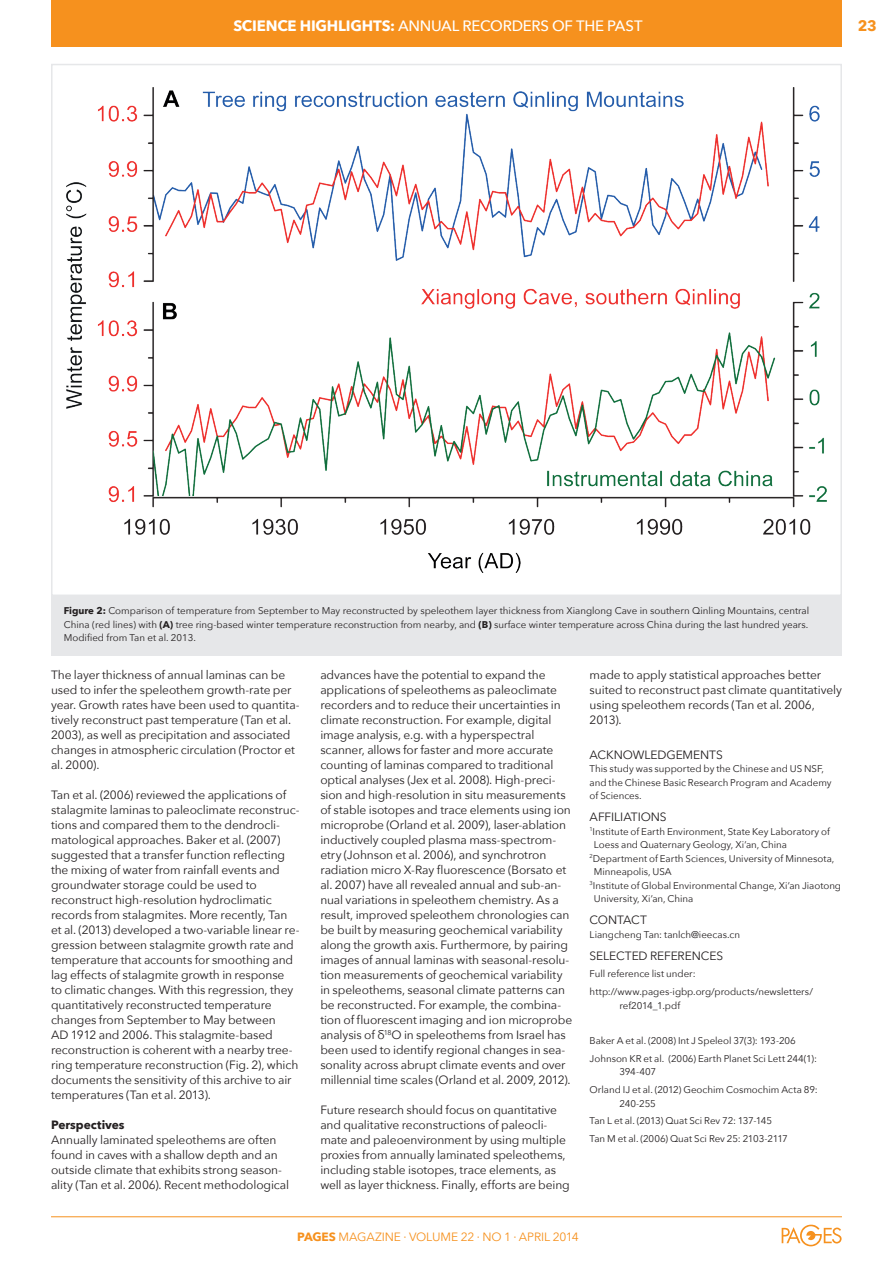
<style>
.page{position:relative;width:893px;height:1263px;background:#fff}
.page>*{position:absolute;margin:0;border:0;box-sizing:border-box;transform-origin:0 0}
.HEADER-Title{font:500 15px "Avenir Next";letter-spacing:-.015em;color:#fff}
.PAGE_NUMBER{font:700 15px "Avenir Next";color:#f6911e}
._3col-text{font:12px/15px "Avenir Next";letter-spacing:-.01em;color:#231f20}
.ARTICLE-INFO-Title{font:12px "Avenir Next";letter-spacing:-.005em;color:#231f20}
.t1{font:12px "Avenir Next";letter-spacing:-.005em;color:#f6911e}
._3col-subtitles{font:700 12px "Avenir Next";letter-spacing:-.005em;color:#231f20}
.ARTICLE-Figure_Capti{font:9.75px/13.5px "Avenir Next";color:#231f20;text-align:justify}
.ARTICLE-INFO-Referen{font:9.75px/13.5px "Avenir Next";letter-spacing:-.005em;color:#231f20}
.ARTICLE-INFO-Authors{font:9.75px/13.5px "Avenir Next";color:#231f20}
.ARTICLE-INFO-Title-2{font:9.75px/13.5px "Avenir Next";color:#231f20}
.ARTICLE-INFO-General{font:9.75px "Avenir Next";color:#231f20}
.s1{font-weight:700}
</style>
<div class="page">
<hr style="left:51px;top:1216px;width:791px;height:1px;background:#f6911e">
<svg style="left:782px;top:1225px;width:60px;height:21px"></svg>
<div style="left:51px;top:0;width:791px;height:46px;background:#f6911e"></div>
<div style="left:51px;top:596px;width:791px;height:60px;background:#e6e7e9"></div>
<img style="left:67px;top:87px;width:759px;height:486px">
<p class="HEADER-Title" style="left:233px;top:13px;width:411px"><span class="s1">SCIENCE HIGHLIGHTS:</span> ANNUAL RECORDERS OF THE PAST</p>
<p class="PAGE_NUMBER" style="left:858px;top:12px;width:20px">23</p>
<p class="ARTICLE-Figure_Capti" style="left:64px;top:604px;width:747px"><span class="s1">Figure 2:</span> Comparison of temperature from September to May reconstructed by speleothem layer thickness from Xianglong Cave in southern Qinling Mountains, central China (red lines) with <span class="s1">(A)</span> tree ring-based winter temperature reconstruction from nearby, and <span class="s1">(B)</span> surface winter temperature across China during the last hundred years.<br>Modified from Tan et al. 2013.</p>
<p class="_3col-text" style="left:51px;top:667px;width:250px">The layer thickness of annual laminas can be used to infer the speleothem growth-rate per year. Growth rates have been used to quantita&shy;tively reconstruct past temperature (Tan et al.<br>2003), as well as precipitation and associated changes in atmospheric circulation (Proctor et al. 2000).</p>
<p class="_3col-text" style="left:51px;top:787px;width:250px">Tan et al. (2006) reviewed the applications of stalagmite laminas to paleoclimate reconstruc&shy;tions and compared them to the dendrocli&shy;matological approaches. Baker et al. (2007) suggested that a transfer function reflecting the mixing of water from rainfall events and groundwater storage could be used to reconstruct high-resolution hydroclimatic records from stalagmites. More recently, Tan et al. (2013) developed a two-variable linear re&shy;gression between stalagmite growth rate and temperature that accounts for smoothing and lag effects of stalagmite growth in response<br>to climatic changes. With this regression, they quantitatively reconstructed temperature changes from September to May between<br>AD 1912 and 2006. This stalagmite-based reconstruction is coherent with a nearby tree&shy;ring temperature reconstruction (Fig. 2), which documents the sensitivity of this archive to air temperatures (Tan et al. 2013).</p>
<p class="_3col-subtitles" style="left:51px;top:1114px;width:75px">Perspectives</p>
<p class="_3col-text" style="left:51px;top:1132px;width:240px">Annually laminated speleothems are often found in caves with a shallow depth and an outside climate that exhibits strong season&shy;ality (Tan et al. 2006). Recent methodological</p>
<p class="_3col-text" style="left:320px;top:667px;width:253px">advances have the potential to expand the applications of speleothems as paleoclimate recorders and to reduce their uncertainties in climate reconstruction. For example, digital image analysis, e.g. with a hyperspectral scanner, allows for faster and more accurate counting of laminas compared to traditional optical analyses (Jex et al. 2008). High-preci&shy;sion and high-resolution in situ measurements of stable isotopes and trace elements using ion microprobe (Orland et al. 2009), laser-ablation inductively coupled plasma mass-spectrom&shy;etry (Johnson et al. 2006), and synchrotron radiation micro X-Ray fluorescence (Borsato et al. 2007) have all revealed annual and sub-an&shy;nual variations in speleothem chemistry. As a result, improved speleothem chronologies can be built by measuring geochemical variability along the growth axis. Furthermore, by pairing images of annual laminas with seasonal-resolu&shy;tion measurements of geochemical variability in speleothems, seasonal climate patterns can be reconstructed. For example, the combina&shy;tion of fluorescent imaging and ion microprobe analysis of δ<sup>18</sup>O in speleothems from Israel has been used to identify regional changes in sea&shy;sonality across abrupt climate events and over millennial time scales (Orland et al. 2009, 2012).</p>
<p class="_3col-text" style="left:320px;top:1102px;width:251px">Future research should focus on quantitative and qualitative reconstructions of paleocli&shy;mate and paleoenvironment by using multiple proxies from annually laminated speleothems, including stable isotopes, trace elements, as well as layer thickness. Finally, efforts are being</p>
<p class="_3col-text" style="left:590px;top:667px;width:254px">made to apply statistical approaches better suited to reconstruct past climate quantitatively using speleothem records (Tan et al. 2006, 2013).</p>
<p class="ARTICLE-INFO-Title" style="left:590px;top:744px;width:135px">ACKNOWLEDGEMENTS</p>
<p class="ARTICLE-INFO-Title-2" style="left:590px;top:761px;width:243px">This study was supported by the Chinese and US NSF, and the Chinese Basic Research Program and Academy of Sciences.</p>
<p class="ARTICLE-INFO-Title" style="left:590px;top:807px;width:79px">AFFILIATIONS</p>
<p class="ARTICLE-INFO-Authors" style="left:594px;top:824px;width:238px;text-indent:-4px"><sup>1</sup>Institute of Earth Environment, State Key Laboratory of<br>Loess and Quaternary Geology, Xi’an, China</p>
<p class="ARTICLE-INFO-Authors" style="left:594px;top:851px;width:242px;text-indent:-4px"><sup>2</sup>Department of Earth Sciences, University of Minnesota,<br>Minneapolis, USA</p>
<p class="ARTICLE-INFO-Authors" style="left:594px;top:878px;width:249px;text-indent:-4px"><sup>3</sup>Institute of Global Environmental Change, Xi’an Jiaotong<br>University, Xi’an, China</p>
<p class="ARTICLE-INFO-Title" style="left:590px;top:910px;width:59px">CONTACT</p>
<p class="ARTICLE-INFO-General" style="left:590px;top:926px;width:152px">Liangcheng Tan: tanlch@ieecas.cn</p>
<p class="ARTICLE-INFO-Title" style="left:590px;top:945px;width:135px">SELECTED REFERENCES</p>
<p class="ARTICLE-INFO-Referen" style="left:590px;top:967px;width:108px">Full reference list under:</p>
<p class="ARTICLE-INFO-Referen" style="left:619px;top:984px;width:195px;text-indent:-30px">http://www.pages-igbp.org/products/newsletters/ ref2014_1.pdf</p>
<p class="ARTICLE-INFO-Referen" style="left:590px;top:1034px;width:208px">Baker A et al. (2008) Int J Speleol 37(3): 193-206</p>
<p class="ARTICLE-INFO-Referen" style="left:619px;top:1051px;width:199px;text-indent:-30px">Johnson KR et al. (2006) Earth Planet Sci Lett 244(1):<br>394-407</p>
<p class="ARTICLE-INFO-Referen" style="left:619px;top:1083px;width:200px;text-indent:-30px">Orland IJ et al. (2012) Geochim Cosmochim Acta 89:<br>240-255</p>
<p class="ARTICLE-INFO-Referen" style="left:590px;top:1114px;width:184px">Tan L et al. (2013) Quat Sci Rev 72: 137-145</p>
<p class="ARTICLE-INFO-Referen" style="left:590px;top:1132px;width:200px">Tan M et al. (2006) Quat Sci Rev 25: 2103-2117</p>
<p class="t1" style="left:297px;top:1227px;width:283px"><span class="s1">PAGES</span> MAGAZINE ∙ VOLUME 22 ∙ NO 1 ∙ April 2014</p>
</div>
